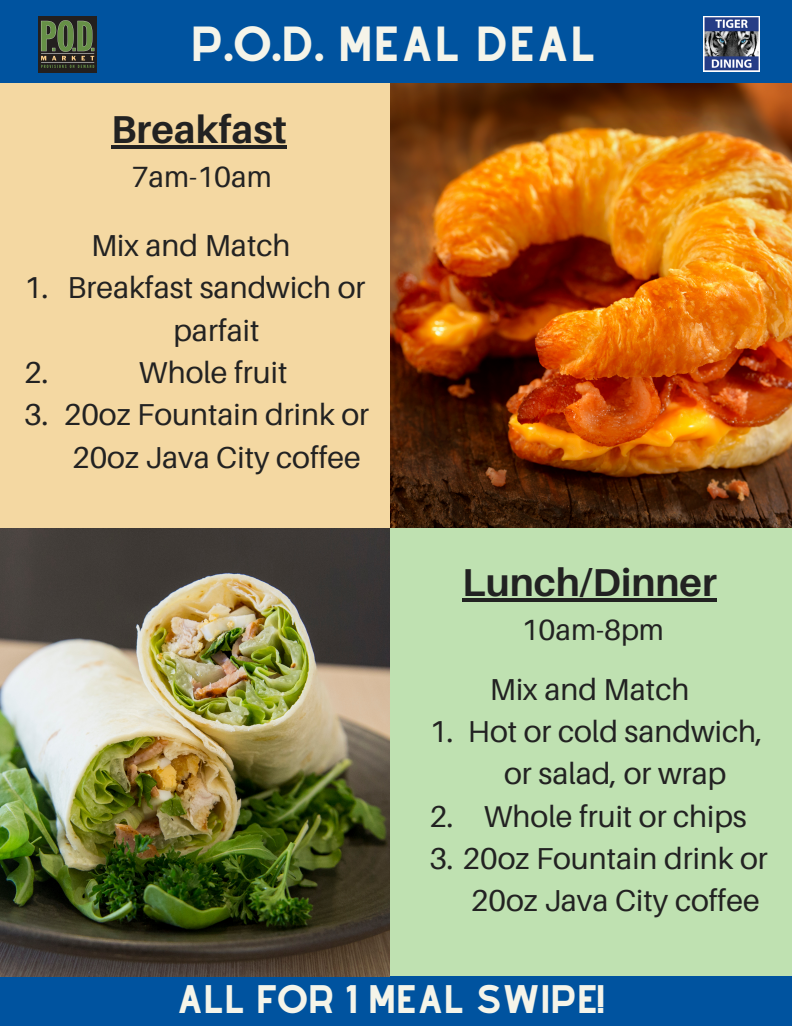
<style>
.page{position:relative;width:792px;height:1026px;background:#00539f}
.page>*{position:absolute;margin:0;border:0;box-sizing:border-box;transform-origin:0 0}
.t1{font:43.1px "Alyssum Sans";letter-spacing:.025em;color:#f5f4e9}
.t2{font:700 38.9px "Aileron";color:#222}
.t3{font:34.8px "Alyssum Sans";color:#f5f4e9}
.t4{font:30.3px/42.4px "Aileron";color:#222;text-align:center}
.t5{font:29.25px "Aileron";color:#222}
</style>
<div class="page">
<img style="left:390px;top:84px;width:402px;height:445px">
<div style="left:390px;top:529px;width:402px;height:447px;background:#bfe1b1"></div>
<div style="left:0;top:84px;width:390px;height:445px;background:#f4d8a2"></div>
<img style="left:0;top:529px;width:390px;height:447px">
<img style="left:704px;top:16px;width:56px;height:56px">
<img style="left:39px;top:16px;width:57px;height:56px">
<hr style="left:111px;top:145px;width:176px;height:4px;background:#222">
<hr style="left:462px;top:598px;width:255px;height:4px;background:#222">
<h1 class="t1" style="left:191px;top:18px;width:407px">P.O.D. MEAL DEAL</h1>
<p class="t4" style="left:24px;top:266px;width:26px">1.</p>
<p class="t4" style="left:24px;top:351px;width:26px;text-align:left">2.<br>3.</p>
<p class="t2" style="left:111px;top:106px;width:177px">Breakfast</p>
<p class="t5" style="left:132px;top:159px;width:142px">7am-10am</p>
<p class="t4" style="left:91px;top:224px;width:201px">Mix and Match</p>
<p class="t4" style="left:64px;top:266px;width:307px">Breakfast sandwich or parfait<br>Whole fruit<br>20oz Fountain drink or<br>20oz Java City coffee</p>
<p class="t2" style="left:462px;top:558px;width:256px">Lunch/Dinner</p>
<p class="t5" style="left:522px;top:612px;width:144px">10am-8pm</p>
<p class="t4" style="left:490px;top:667px;width:201px">Mix and Match</p>
<p class="t4" style="left:468px;top:710px;width:296px">Hot or cold sandwich, or salad, or wrap<br>Whole fruit or chips</p>
<p class="t4" style="left:429px;top:837px;width:340px;text-align:right">3. 20oz Fountain drink or<br>20oz Java City coffee</p>
<p class="t4" style="left:429px;top:710px;width:26px">1.</p>
<p class="t4" style="left:429px;top:794px;width:26px">2.</p>
<p class="t3" style="left:177px;top:979px;width:428px">ALL FOR 1 MEAL SWIPE!</p>
</div>
